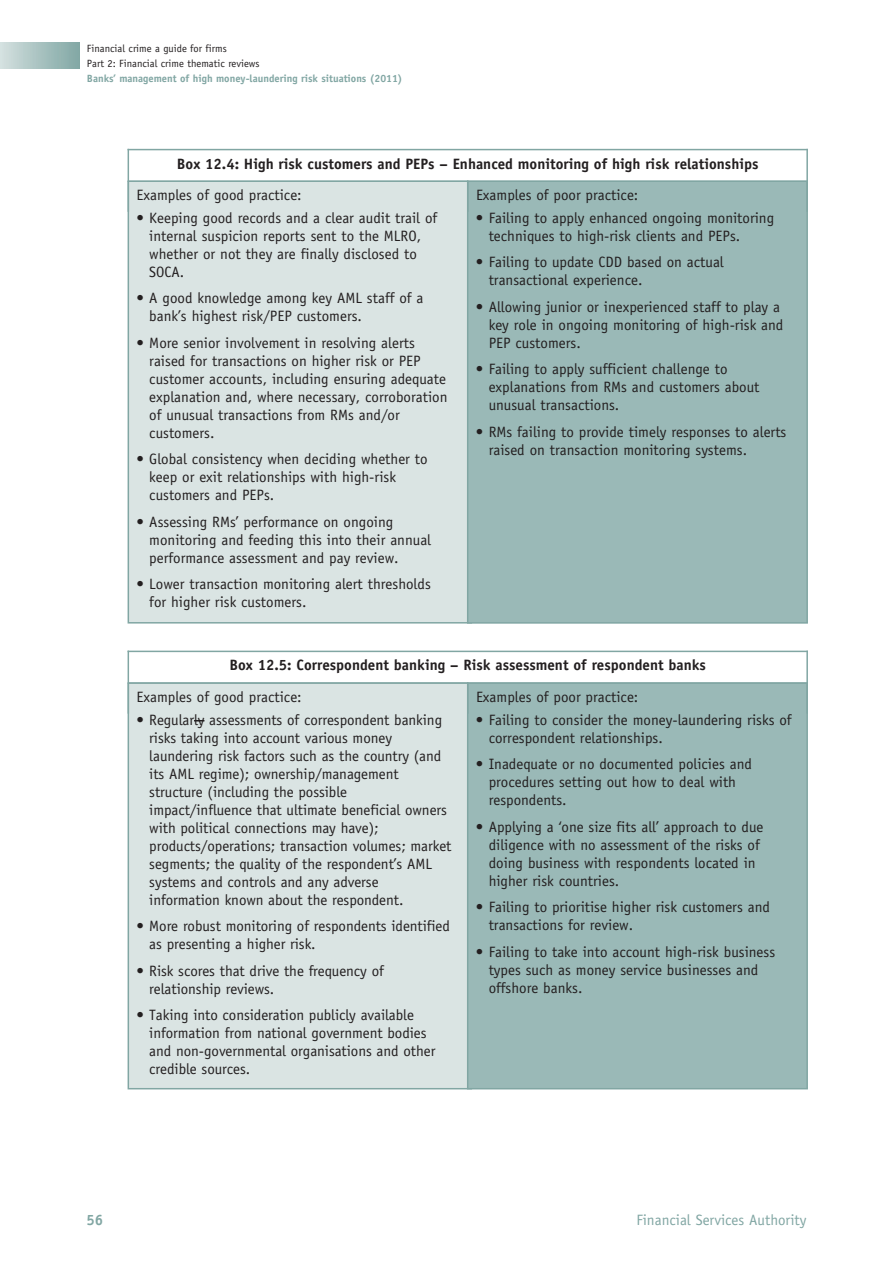
<style>
.page{position:relative;width:893px;height:1263px;background:#fff}
.page>*{position:absolute;margin:0;border:0;box-sizing:border-box;transform-origin:0 0}
.t1{font:15px/18px "Officina Sans Std";color:#231f20}
.t2{font:700 15px "Officina Sans Std";color:#231f20}
.t3{font:15px "Officina Sans Std";color:#81a6a3}
.t4{font:700 15px "Officina Sans Std";color:#81a6a3}
.t5{font:10.5px/15px "Officina Sans Std";color:#231f20}
.t6{font:700 10.5px "Officina Sans Std";color:#81a6a3}
</style>
<div class="page">
<div style="left:0;top:43px;width:79px;height:25px;background:linear-gradient(to right,#d3e0df,#81a7a4)"></div>
<div style="left:129px;top:182px;width:342px;height:440px;background:#dae4e3"></div>
<div style="left:468px;top:182px;width:338px;height:440px;background:#9ab9b7"></div>
<div style="left:467px;top:180px;width:341px;height:444px;border:2px solid #81a6a3"></div>
<hr style="left:128px;top:149px;width:1px;height:63px;background:#81a6a3">
<hr style="left:467px;top:180px;width:1px;height:32px;background:#81a6a3">
<hr style="left:806px;top:149px;width:2px;height:63px;background:#81a6a3">
<hr style="left:128px;top:149px;width:680px;height:1px;background:#81a6a3">
<hr style="left:128px;top:180px;width:680px;height:2px;background:#81a6a3">
<div style="left:129px;top:684px;width:342px;height:404px;background:#dae4e3"></div>
<div style="left:468px;top:684px;width:338px;height:404px;background:#9ab9b7"></div>
<div style="left:467px;top:682px;width:341px;height:407px;border:2px solid #81a6a3"></div>
<hr style="left:128px;top:651px;width:1px;height:63px;background:#81a6a3">
<hr style="left:467px;top:682px;width:1px;height:32px;background:#81a6a3">
<hr style="left:806px;top:651px;width:2px;height:63px;background:#81a6a3">
<hr style="left:128px;top:651px;width:680px;height:1px;background:#81a6a3">
<hr style="left:128px;top:682px;width:680px;height:2px;background:#81a6a3">
<p class="t5" style="left:87px;top:42px;width:174px">Financial crime a guide for firms<br>Part 2: Financial crime thematic reviews</p>
<p class="t6" style="left:87px;top:74px;width:317px">Banks’ management of high money-laundering risk situations (2011)</p>
<p class="t2" style="left:177px;top:158px;width:583px">Box 12.4: High risk customers and PEPs – Enhanced monitoring of high risk relationships</p>
<p class="t1" style="left:137px;top:188px;width:167px">Examples of good practice:</p>
<p class="t1" style="left:476px;top:188px;width:164px">Examples of poor practice:</p>
<p class="t1" style="left:149px;top:210px;width:289px;text-indent:-13px">• Keeping good records and a clear audit trail of internal suspicion reports sent to the MLRO, whether or not they are finally disclosed to SOCA.</p>
<p class="t1" style="left:149px;top:291px;width:276px;text-indent:-13px">• A good knowledge among key AML staff of a bank’s highest risk/PEP customers.</p>
<p class="t1" style="left:149px;top:335px;width:300px;text-indent:-13px">• More senior involvement in resolving alerts raised for transactions on higher risk or PEP customer accounts, including ensuring adequate explanation and, where necessary, corroboration of unusual transactions from RMs and/or customers.</p>
<p class="t1" style="left:149px;top:452px;width:280px;text-indent:-13px">• Global consistency when deciding whether to keep or exit relationships with high-risk customers and PEPs.</p>
<p class="t1" style="left:149px;top:514px;width:283px;text-indent:-13px">• Assessing RMs’ performance on ongoing monitoring and feeding this into their annual performance assessment and pay review.</p>
<p class="t1" style="left:149px;top:577px;width:283px;text-indent:-13px">• Lower transaction monitoring alert thresholds for higher risk customers.</p>
<p class="t1" style="left:489px;top:210px;width:287px;text-indent:-13px">• Failing to apply enhanced ongoing monitoring techniques to high-risk clients and PEPs.</p>
<p class="t1" style="left:489px;top:255px;width:237px;text-indent:-13px">• Failing to update CDD based on actual transactional experience.</p>
<p class="t1" style="left:489px;top:299px;width:296px;text-indent:-13px">• Allowing junior or inexperienced staff to play a key role in ongoing monitoring of high-risk and<br>PEP customers.</p>
<p class="t1" style="left:489px;top:362px;width:272px;text-indent:-13px">• Failing to apply sufficient challenge to explanations from RMs and customers about unusual transactions.</p>
<p class="t1" style="left:489px;top:424px;width:299px;text-indent:-13px">• RMs failing to provide timely responses to alerts raised on transaction monitoring systems.</p>
<p class="t2" style="left:230px;top:660px;width:478px">Box 12.5: Correspondent banking – Risk assessment of respondent banks</p>
<p class="t1" style="left:137px;top:690px;width:167px">Examples of good practice:</p>
<p class="t1" style="left:476px;top:690px;width:164px">Examples of poor practice:</p>
<p class="t1" style="left:149px;top:712px;width:304px;text-indent:-13px">• Regularly assessments of correspondent banking risks taking into account various money laundering risk factors such as the country (and its AML regime); ownership/management structure (including the possible impact/influence that ultimate beneficial owners with political connections may have); products/operations; transaction volumes; market segments; the quality of the respondent’s AML systems and controls and any adverse information known about the respondent.</p>
<p class="t1" style="left:149px;top:919px;width:302px;text-indent:-13px">• More robust monitoring of respondents identified as presenting a higher risk.</p>
<p class="t1" style="left:149px;top:963px;width:236px;text-indent:-13px">• Risk scores that drive the frequency of relationship reviews.</p>
<p class="t1" style="left:149px;top:1008px;width:288px;text-indent:-13px">• Taking into consideration publicly available information from national government bodies and non-governmental organisations and other credible sources.</p>
<p class="t1" style="left:489px;top:712px;width:304px;text-indent:-13px">• Failing to consider the money-laundering risks of correspondent relationships.</p>
<p class="t1" style="left:489px;top:757px;width:265px;text-indent:-13px">• Inadequate or no documented policies and procedures setting out how to deal with respondents.</p>
<p class="t1" style="left:489px;top:819px;width:276px;text-indent:-13px">• Applying a ‘one size fits all’ approach to due diligence with no assessment of the risks of doing business with respondents located in higher risk countries.</p>
<p class="t1" style="left:489px;top:900px;width:283px;text-indent:-13px">• Failing to prioritise higher risk customers and transactions for review.</p>
<p class="t1" style="left:489px;top:944px;width:288px;text-indent:-13px">• Failing to take into account high-risk business types such as money service businesses and offshore banks.</p>
<p class="t4" style="left:87px;top:1214px;width:18px">56</p>
<p class="t3" style="left:636px;top:1214px;width:172px">Financial Services Authority</p>
</div>
